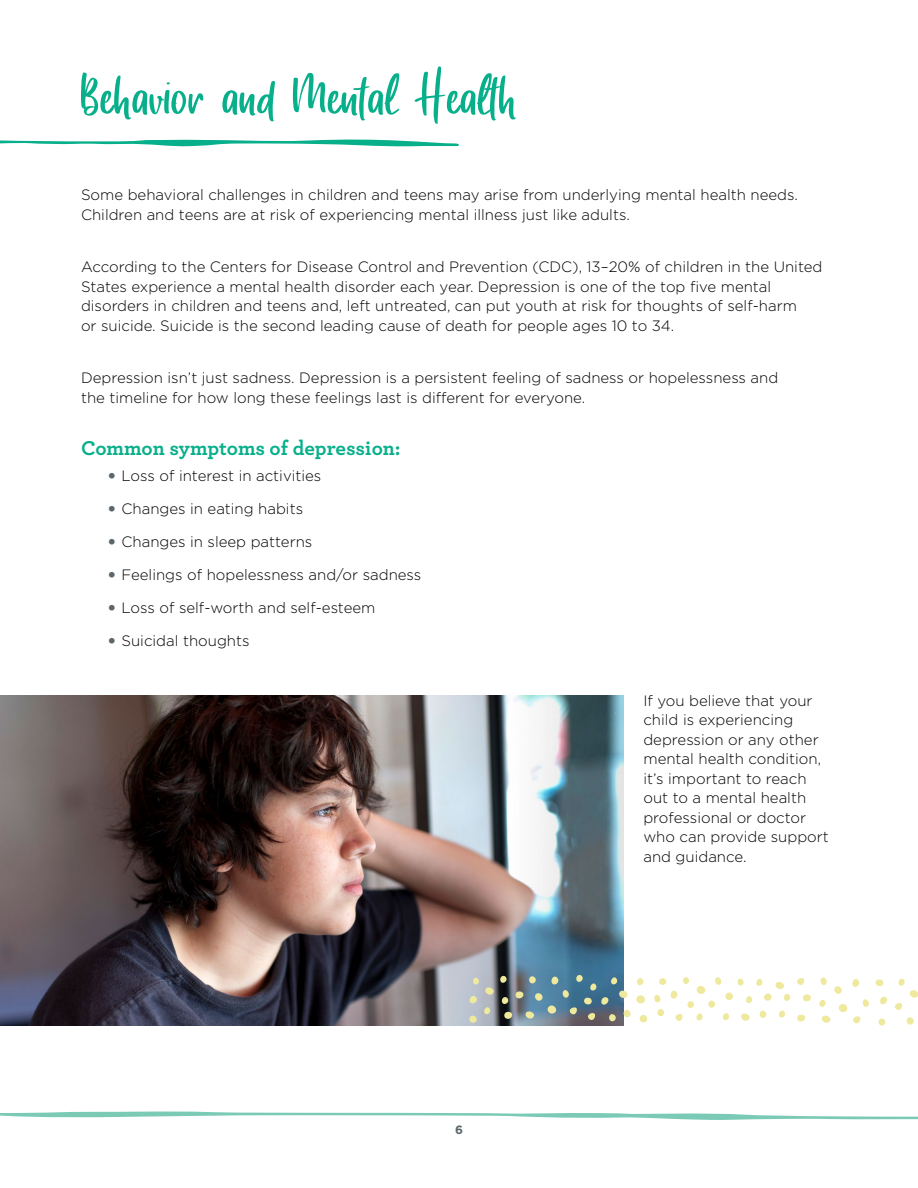
<style>
.page{position:relative;width:918px;height:1188px;background:#fff}
.page>*{position:absolute;margin:0;border:0;box-sizing:border-box;transform-origin:0 0}
.t1{font:51px "Heart Memory";letter-spacing:.03em;color:#07af8a}
.t2{font:700 21px "Archer";color:#07af8a}
.t3{font:300 15px/19.5px "Gotham";color:#000}
.t4{font:700 12px "Gotham";color:#5b666d}
.s1{font-weight:900;color:#5b666d}
</style>
<div class="page">
<img style="left:0;top:695px;width:623px;height:331px">
<svg style="left:467px;top:973px;width:451px;height:53px"></svg>
<svg style="left:0;top:139px;width:459px;height:8px"></svg>
<svg style="left:0;top:1111px;width:918px;height:9px"></svg>
<h1 class="t1" style="left:81px;top:57px;width:436px">Behavior and Mental Health</h1>
<p class="t3" style="left:81px;top:185px;width:719px">Some behavioral challenges in children and teens may arise from underlying mental health needs.<br>Children and teens are at risk of experiencing mental illness just like adults.</p>
<p class="t3" style="left:81px;top:257px;width:743px">According to the Centers for Disease Control and Prevention (CDC), 13–20% of children in the United States experience a mental health disorder each year. Depression is one of the top five mental disorders in children and teens and, left untreated, can put youth at risk for thoughts of self-harm<br>or suicide. Suicide is the second leading cause of death for people ages 10 to 34.</p>
<p class="t3" style="left:81px;top:368px;width:699px">Depression isn’t just sadness. Depression is a persistent feeling of sadness or hopelessness and the timeline for how long these feelings last is different for everyone.</p>
<h2 class="t2" style="left:81px;top:432px;width:321px">Common symptoms of depression:</h2>
<p class="t3" style="left:108px;top:466px;width:215px"><span class="s1">•</span> Loss of interest in activities</p>
<p class="t3" style="left:108px;top:499px;width:197px"><span class="s1">•</span> Changes in eating habits</p>
<p class="t3" style="left:108px;top:532px;width:206px"><span class="s1">•</span> Changes in sleep patterns</p>
<p class="t3" style="left:108px;top:565px;width:315px"><span class="s1">•</span> Feelings of hopelessness and/or sadness</p>
<p class="t3" style="left:108px;top:598px;width:269px"><span class="s1">•</span> Loss of self-worth and self-esteem</p>
<p class="t3" style="left:108px;top:631px;width:143px"><span class="s1">•</span> Suicidal thoughts</p>
<p class="t4" style="left:455px;top:1123px;width:9px">6</p>
<p class="t3" style="left:643px;top:690px;width:187px">If you believe that your child is experiencing depression or any other mental health condition, it’s important to reach out to a mental health professional or doctor who can provide support and guidance.</p>
</div>
